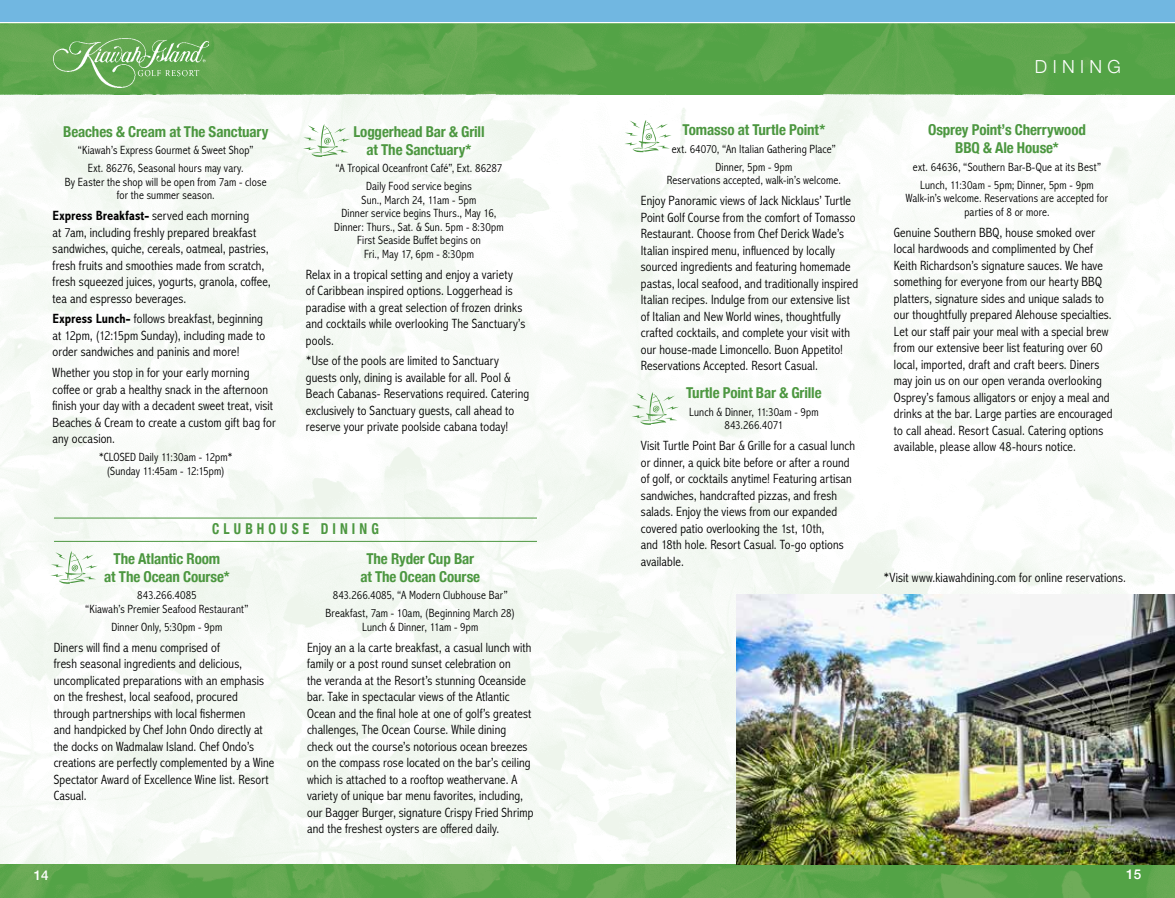
<style>
.page{position:relative;width:1175px;height:898px;background:#fff}
.page>*{position:absolute;margin:0;border:0;box-sizing:border-box;transform-origin:0 0}
.t1{font:300 18px "Helvetica Neue";letter-spacing:.3em;color:#fff}
.t2{font:700 condensed 15px/18px "Helvetica Neue";letter-spacing:-.005em;color:#4c9740;text-align:center}
.t3{font:700 condensed 15px/29.1px "Helvetica Neue";letter-spacing:.3em;color:#4c9740;scale:.9 1}
.t4{font:300 condensed 13.5px/16.5px "Abadi MT Pro";letter-spacing:.01em;color:#000}
.t5{font:500 13.5px "Helvetica Neue";color:#fff}
.t6{font:300 condensed 12px/13.5px "Abadi MT Pro";letter-spacing:.015em;color:#000;text-align:center}
.s1{font-weight:700}
</style>
<div class="page">
<img style="left:0;top:94px;width:1174px;height:770px">
<img style="left:0;top:864px;width:1174px;height:34px">
<img style="left:0;top:23px;width:1174px;height:71px">
<img style="left:54px;top:38px;width:155px;height:49px">
<div style="left:0;top:0;width:1174px;height:22px;background:#71b7e1"></div>
<svg style="left:303px;top:124px;width:47px;height:33px"></svg>
<svg style="left:624px;top:120px;width:47px;height:32px"></svg>
<hr style="left:54px;top:518px;width:483px;height:1px;background:#4c9740">
<hr style="left:54px;top:541px;width:483px;height:1px;background:#4c9740">
<svg style="left:631px;top:392px;width:48px;height:33px"></svg>
<svg style="left:50px;top:551px;width:48px;height:33px"></svg>
<img style="left:736px;top:594px;width:438px;height:270px">
<p class="t2" style="left:63px;top:121px;width:207px">Beaches &amp; Cream at The Sanctuary</p>
<p class="t6" style="left:78px;top:142px;width:177px;line-height:17.9px">“Kiawah’s Express Gourmet &amp; Sweet Shop”<br>Ext. 86276, Seasonal hours may vary.</p>
<p class="t6" style="left:65px;top:175px;width:203px">By Easter the shop will be open from 7am - close for the summer season.</p>
<p class="t4" style="left:53px;top:208px;width:219px"><span class="s1">Express Breakfast-</span> served each morning<br>at 7am, including freshly prepared breakfast sandwiches, quiche, cereals, oatmeal, pastries, fresh fruits and smoothies made from scratch, fresh squeezed juices, yogurts, granola, coffee, tea and espresso beverages.</p>
<p class="t4" style="left:53px;top:311px;width:214px"><span class="s1">Express Lunch-</span> follows breakfast, beginning at 12pm, (12:15pm Sunday), including made to order sandwiches and paninis and more!</p>
<p class="t4" style="left:53px;top:365px;width:225px">Whether you stop in for your early morning coffee or grab a healthy snack in the afternoon finish your day with a decadent sweet treat, visit Beaches &amp; Cream to create a custom gift bag for any occasion.</p>
<p class="t6" style="left:99px;top:451px;width:135px">*CLOSED Daily 11:30am - 12pm* (Sunday 11:45am - 12:15pm)</p>
<p class="t2" style="left:353px;top:121px;width:133px">Loggerhead Bar &amp; Grill at The Sanctuary*</p>
<p class="t6" style="left:336px;top:160px;width:168px;line-height:17.9px">“A Tropical Oceanfront Café”, Ext. 86287<br>Daily Food service begins</p>
<p class="t6" style="left:334px;top:193px;width:171px">Sun., March 24, 11am - 5pm<br>Dinner service begins Thurs., May 16,<br>Dinner: Thurs., Sat. &amp; Sun. 5pm - 8:30pm<br>First Seaside Buffet begins on<br>Fri., May 17, 6pm - 8:30pm</p>
<p class="t4" style="left:306px;top:266px;width:221px">Relax in a tropical setting and enjoy a variety<br>of Caribbean inspired options. Loggerhead is paradise with a great selection of frozen drinks and cocktails while overlooking The Sanctuary’s pools.</p>
<p class="t4" style="left:306px;top:353px;width:225px">*Use of the pools are limited to Sanctuary guests only, dining is available for all. Pool &amp; Beach Cabanas- Reservations required. Catering exclusively to Sanctuary guests, call ahead to reserve your private poolside cabana today!</p>
<p class="t3" style="left:114px;top:513px;width:296px;text-indent:98px">CLUBHOUSE DINING<br>The Atlantic Room</p>
<p class="t2" style="left:104px;top:566px;width:127px">at The Ocean Course*</p>
<p class="t6" style="left:85px;top:589px;width:165px">843.266.4085<br>“Kiawah’s Premier Seafood Restaurant”</p>
<p class="t6" style="left:111px;top:620px;width:112px">Dinner Only, 5:30pm - 9pm</p>
<p class="t4" style="left:54px;top:639px;width:222px">Diners will find a menu comprised of<br>fresh seasonal ingredients and delicious, uncomplicated preparations with an emphasis on the freshest, local seafood, procured through partnerships with local fishermen<br>and handpicked by Chef John Ondo directly at the docks on Wadmalaw Island. Chef Ondo’s creations are perfectly complemented by a Wine Spectator Award of Excellence Wine list. Resort Casual.</p>
<p class="t2" style="left:360px;top:548px;width:121px">The Ryder Cup Bar at The Ocean Course</p>
<p class="t6" style="left:325px;top:587px;width:191px;line-height:17.9px">843.266.4085, “A Modern Clubhouse Bar”<br>Breakfast, 7am - 10am, (Beginning March 28)</p>
<p class="t6" style="left:362px;top:620px;width:118px">Lunch &amp; Dinner, 11am - 9pm</p>
<p class="t4" style="left:307px;top:639px;width:228px">Enjoy an a la carte breakfast, a casual lunch with family or a post round sunset celebration on<br>the veranda at the Resort’s stunning Oceanside bar. Take in spectacular views of the Atlantic Ocean and the final hole at one of golf’s greatest challenges, The Ocean Course. While dining check out the course’s notorious ocean breezes on the compass rose located on the bar’s ceiling which is attached to a rooftop weathervane. A variety of unique bar menu favorites, including, our Bagger Burger, signature Crispy Fried Shrimp and the freshest oysters are offered daily.</p>
<p class="t2" style="left:682px;top:120px;width:144px">Tomasso at Turtle Point*</p>
<p class="t6" style="left:672px;top:140px;width:165px;line-height:17.9px">ext. 64070, “An Italian Gathering Place”<br>Dinner, 5pm - 9pm</p>
<p class="t6" style="left:667px;top:174px;width:175px">Reservations accepted, walk-in’s welcome.</p>
<p class="t4" style="left:641px;top:193px;width:219px">Enjoy Panoramic views of Jack Nicklaus’ Turtle Point Golf Course from the comfort of Tomasso Restaurant. Choose from Chef Derick Wade’s Italian inspired menu, influenced by locally sourced ingredients and featuring homemade pastas, local seafood, and traditionally inspired Italian recipes. Indulge from our extensive list of Italian and New World wines, thoughtfully crafted cocktails, and complete your visit with our house-made Limoncello. Buon Appetito!<br>Reservations Accepted. Resort Casual.</p>
<p class="t2" style="left:686px;top:383px;width:137px">Turtle Point Bar &amp; Grille</p>
<p class="t6" style="left:689px;top:405px;width:131px">Lunch &amp; Dinner, 11:30am - 9pm<br>843.266.4071</p>
<p class="t4" style="left:641px;top:438px;width:216px">Visit Turtle Point Bar &amp; Grille for a casual lunch or dinner, a quick bite before or after a round of golf, or cocktails anytime! Featuring artisan sandwiches, handcrafted pizzas, and fresh salads. Enjoy the views from our expanded covered patio overlooking the 1st, 10th,<br>and 18th hole. Resort Casual. To-go options available.</p>
<h1 class="t1" style="left:1034px;top:52px;width:88px">DINING</h1>
<p class="t2" style="left:928px;top:120px;width:159px">Osprey Point’s Cherrywood<br>BBQ &amp; Ale House*</p>
<p class="t6" style="left:913px;top:158px;width:190px;line-height:17.9px">ext. 64636, “Southern Bar-B-Que at its Best”<br>Lunch, 11:30am - 5pm; Dinner, 5pm - 9pm</p>
<p class="t6" style="left:906px;top:192px;width:204px">Walk-in’s welcome. Reservations are accepted for parties of 8 or more.</p>
<p class="t4" style="left:894px;top:224px;width:220px">Genuine Southern BBQ, house smoked over local hardwoods and complimented by Chef Keith Richardson’s signature sauces. We have something for everyone from our hearty BBQ platters, signature sides and unique salads to our thoughtfully prepared Alehouse specialties.<br>Let our staff pair your meal with a special brew from our extensive beer list featuring over 60 local, imported, draft and craft beers. Diners may join us on our open veranda overlooking Osprey’s famous alligators or enjoy a meal and drinks at the bar. Large parties are encouraged to call ahead. Resort Casual. Catering options available, please allow 48-hours notice.</p>
<p class="t4" style="left:883px;top:570px;width:244px">*Visit www.kiawahdining.com for online reservations.</p>
<p class="t5" style="left:34px;top:865px;width:17px">14</p>
<p class="t5" style="left:1126px;top:863px;width:17px">15</p>
</div>
